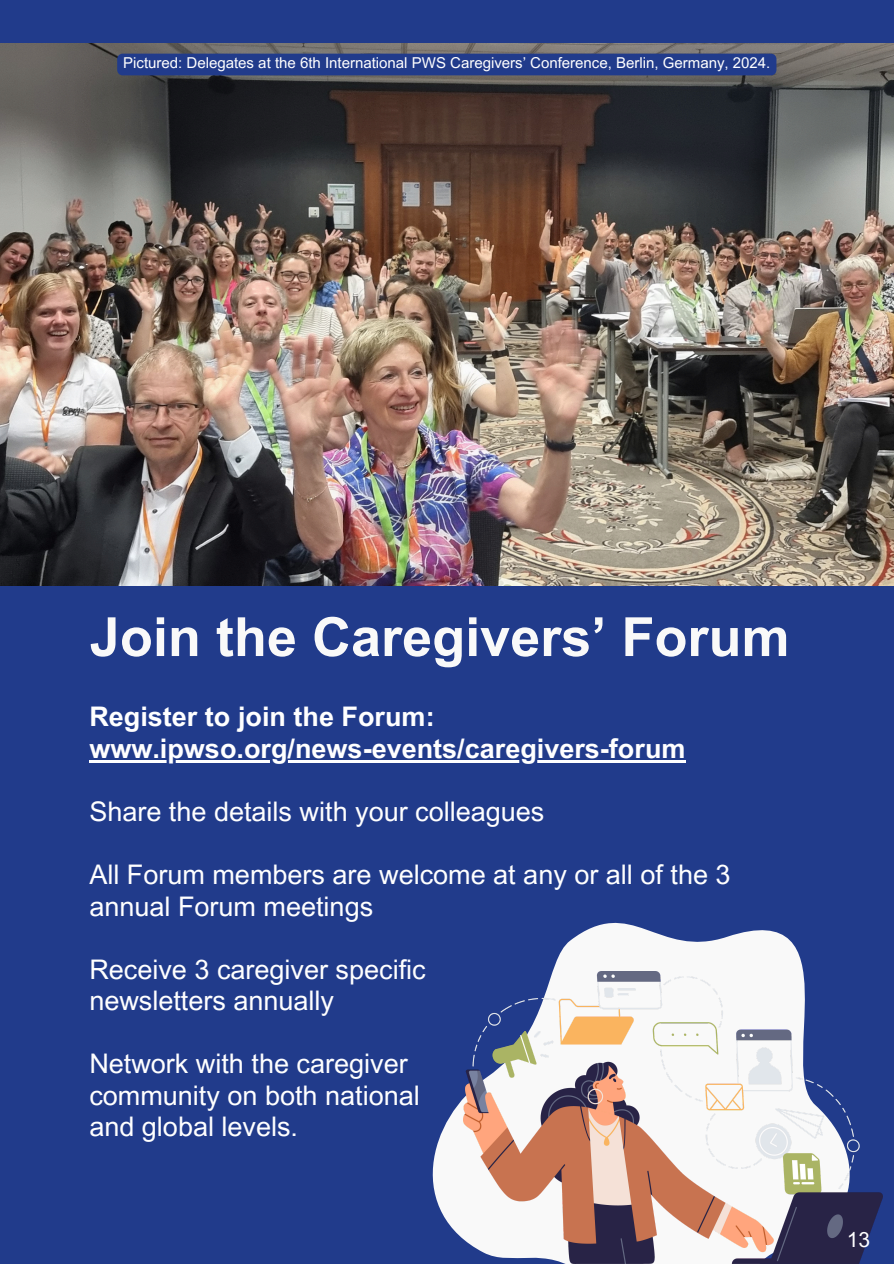
<style>
.page{position:relative;width:894px;height:1264px;background:#fff}
.page>*{position:absolute;margin:0;border:0;box-sizing:border-box;transform-origin:0 0}
.t1{font:700 54px "Arial MT Pro";color:#f9f9f9}
.t2{font:27px/31.5px "Arial MT Pro";color:#fff}
.t3{font:700 27px "Arial MT Pro";color:#fff}
.t4{font:21px "Arial MT Pro";color:#fff}
.t5{font:15px "Arial MT Pro";color:#fff}
</style>
<div class="page">
<div style="left:0;top:0;width:893px;height:1263px;background:#213b8b"></div>
<img style="left:0;top:44px;width:893px;height:541px">
<svg style="left:432px;top:922px;width:371px;height:317px"></svg>
<img style="left:463px;top:971px;width:418px;height:292px">
<hr style="left:89px;top:760px;width:596px;height:2px;background:#fff">
<svg style="left:117px;top:54px;width:659px;height:21px"></svg>
<p class="t5" style="left:123px;top:57px;width:648px">Pictured: Delegates at the 6th International PWS Caregivers’ Conference, Berlin, Germany, 2024.</p>
<h1 class="t1" style="left:90px;top:617px;width:701px">Join the Caregivers’ Forum</h1>
<h2 class="t3" style="left:89px;top:707px;width:347px">Register to join the Forum:</h2>
<h3 class="t3" style="left:89px;top:738px;width:597px">www.ipwso.org/news-events/caregivers-forum</h3>
<h3 class="t2" style="left:89px;top:799px;width:456px">Share the details with your colleagues</h3>
<h3 class="t2" style="left:89px;top:862px;width:642px">All Forum members are welcome at any or all of the 3 annual Forum meetings</h3>
<h3 class="t2" style="left:89px;top:956px;width:338px">Receive 3 caregiver specific newsletters annually</h3>
<h3 class="t2" style="left:89px;top:1051px;width:332px">Network with the caregiver community on both national and global levels.</h3>
<p class="t4" style="left:846px;top:1232px;width:25px">13</p>
</div>
